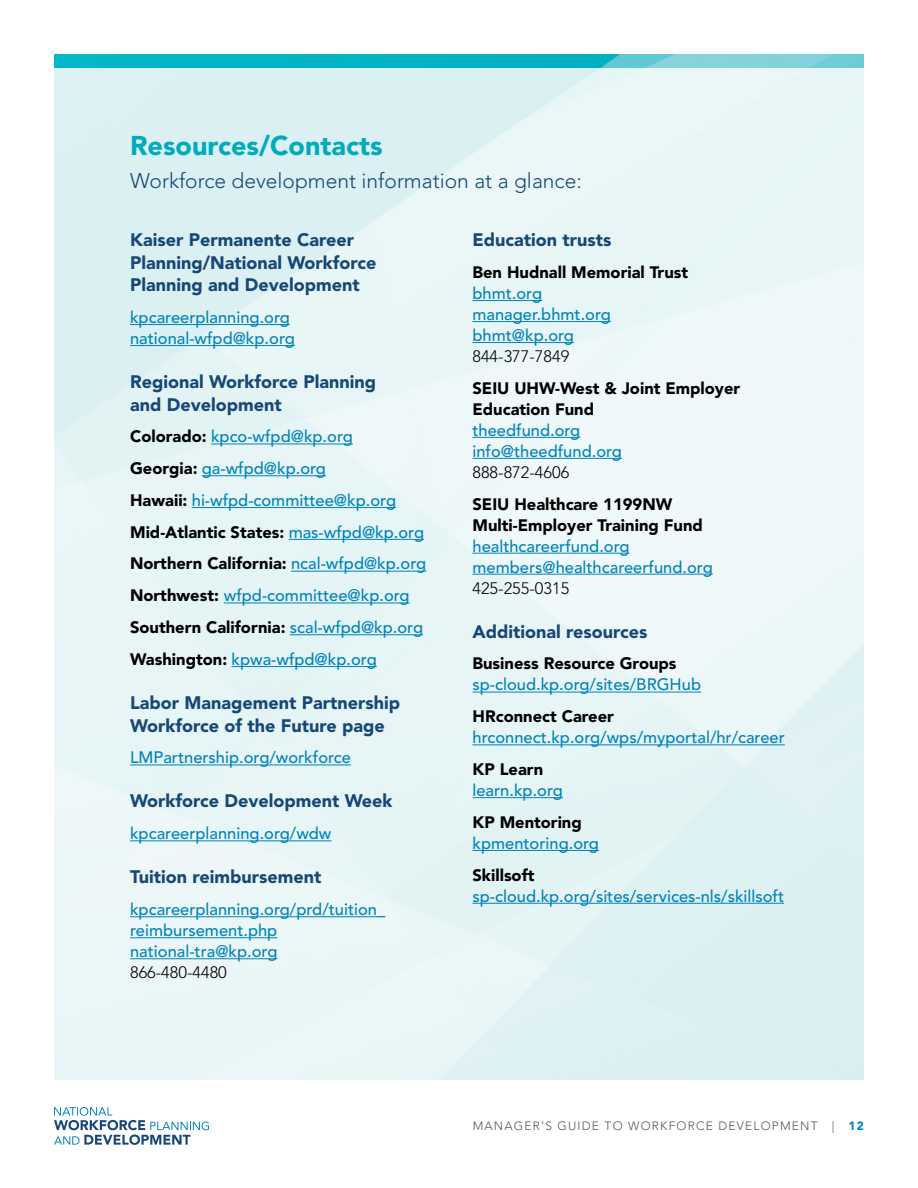
<style>
.page{position:relative;width:918px;height:1188px;background:#fff}
.page>*{position:absolute;margin:0;border:0;box-sizing:border-box;transform-origin:0 0}
.t1{font:900 27px "Avenir LT Std";color:#00abbd}
.t2{font:300 21px "Avenir LT Std";color:#164777}
.t3{font:900 18px/22.5px "Avenir LT Std";color:#164777}
.t4{font:500 16.5px/21px "Avenir LT Std";color:#0083bb}
.t5{font:900 16.5px/21px "Avenir LT Std";color:#000}
.t6{font:300 16.5px "Avenir LT Std";color:#000}
.t7{font:300 12px "Avenir LT Std";letter-spacing:.1em;color:#54565b}
.s1{font-weight:900;color:#000}
.s2{font-weight:900;color:#0083bb}
</style>
<div class="page">
<img style="left:55px;top:68px;width:808px;height:1012px">
<svg style="left:54px;top:1107px;width:155px;height:38px"></svg>
<img style="left:54px;top:54px;width:810px;height:14px">
<hr style="left:130px;top:324px;width:160px;height:1px;background:#0083bb">
<hr style="left:130px;top:345px;width:165px;height:1px;background:#0083bb">
<hr style="left:211px;top:444px;width:142px;height:1px;background:#0083bb">
<hr style="left:202px;top:475px;width:124px;height:1px;background:#0083bb">
<hr style="left:192px;top:507px;width:204px;height:1px;background:#0083bb">
<hr style="left:289px;top:539px;width:135px;height:1px;background:#0083bb">
<hr style="left:291px;top:571px;width:135px;height:1px;background:#0083bb">
<hr style="left:224px;top:603px;width:186px;height:1px;background:#0083bb">
<hr style="left:290px;top:634px;width:133px;height:1px;background:#0083bb">
<hr style="left:232px;top:666px;width:145px;height:1px;background:#0083bb">
<hr style="left:130px;top:765px;width:221px;height:1px;background:#0083bb">
<hr style="left:130px;top:840px;width:202px;height:1px;background:#0083bb">
<hr style="left:130px;top:916px;width:255px;height:1px;background:#0083bb">
<hr style="left:130px;top:937px;width:147px;height:1px;background:#0083bb">
<hr style="left:130px;top:958px;width:148px;height:1px;background:#0083bb">
<hr style="left:472px;top:300px;width:70px;height:1px;background:#0083bb">
<hr style="left:472px;top:321px;width:139px;height:1px;background:#0083bb">
<hr style="left:472px;top:342px;width:102px;height:1px;background:#0083bb">
<hr style="left:472px;top:437px;width:108px;height:1px;background:#0083bb">
<hr style="left:472px;top:458px;width:150px;height:1px;background:#0083bb">
<hr style="left:472px;top:553px;width:158px;height:1px;background:#0083bb">
<hr style="left:472px;top:574px;width:241px;height:1px;background:#0083bb">
<hr style="left:472px;top:692px;width:229px;height:1px;background:#0083bb">
<hr style="left:472px;top:744px;width:313px;height:1px;background:#0083bb">
<hr style="left:472px;top:797px;width:91px;height:1px;background:#0083bb">
<hr style="left:472px;top:850px;width:127px;height:1px;background:#0083bb">
<hr style="left:472px;top:903px;width:312px;height:1px;background:#0083bb">
<h1 class="t1" style="left:130px;top:130px;width:254px">Resources/Contacts</h1>
<p class="t2" style="left:130px;top:168px;width:453px">Workforce development information at a glance:</p>
<p class="t3" style="left:130px;top:229px;width:248px">Kaiser Permanente Career<br>Planning/National Workforce<br>Planning and Development</p>
<p class="t4" style="left:130px;top:307px;width:166px">kpcareerplanning.org national-wfpd@kp.org</p>
<p class="t3" style="left:130px;top:370px;width:248px">Regional Workforce Planning and Development</p>
<p class="t4" style="left:130px;top:421px;width:298px;line-height:31.8px"><span class="s1">Colorado:</span> kpco-wfpd@kp.org<br><span class="s1">Georgia:</span> ga-wfpd@kp.org<br><span class="s1">Hawaii:</span> hi-wfpd-committee@kp.org <span class="s1">Mid-Atlantic States:</span> mas-wfpd@kp.org <span class="s1">Northern California:</span> ncal-wfpd@kp.org <span class="s1">Northwest:</span> wfpd-committee@kp.org <span class="s1">Southern California:</span> scal-wfpd@kp.org <span class="s1">Washington:</span> kpwa-wfpd@kp.org</p>
<p class="t3" style="left:130px;top:691px;width:271px">Labor Management Partnership<br>Workforce of the Future page</p>
<p class="t4" style="left:130px;top:748px;width:222px">LMPartnership.org/workforce</p>
<p class="t3" style="left:130px;top:790px;width:264px">Workforce Development Week</p>
<p class="t4" style="left:130px;top:823px;width:203px">kpcareerplanning.org/wdw</p>
<p class="t3" style="left:130px;top:866px;width:193px">Tuition reimbursement</p>
<p class="t4" style="left:130px;top:899px;width:257px">kpcareerplanning.org/prd/tuition_ reimbursement.php national-tra@kp.org</p>
<p class="t6" style="left:130px;top:963px;width:98px">866-480-4480</p>
<p class="t3" style="left:472px;top:229px;width:140px">Education trusts</p>
<p class="t5" style="left:472px;top:262px;width:217px">Ben Hudnall Memorial Trust</p>
<p class="t4" style="left:472px;top:283px;width:140px">bhmt.org manager.bhmt.org bhmt@kp.org</p>
<p class="t6" style="left:472px;top:347px;width:98px">844-377-7849</p>
<p class="t5" style="left:472px;top:377px;width:269px">SEIU UHW-West &amp; Joint Employer<br>Education Fund</p>
<p class="t4" style="left:472px;top:420px;width:151px">theedfund.org info@theedfund.org</p>
<p class="t6" style="left:472px;top:462px;width:98px">888-872-4606</p>
<p class="t5" style="left:472px;top:493px;width:232px">SEIU Healthcare 1199NW<br>Multi-Employer Training Fund</p>
<p class="t4" style="left:472px;top:536px;width:242px">healthcareerfund.org members@healthcareerfund.org</p>
<p class="t6" style="left:472px;top:578px;width:98px">425-255-0315</p>
<p class="t3" style="left:472px;top:620px;width:177px">Additional resources</p>
<p class="t5" style="left:472px;top:653px;width:206px">Business Resource Groups</p>
<p class="t4" style="left:472px;top:675px;width:230px">sp-cloud.kp.org/sites/BRGHub</p>
<p class="t5" style="left:472px;top:706px;width:143px">HRconnect Career</p>
<p class="t4" style="left:472px;top:727px;width:314px">hrconnect.kp.org/wps/myportal/hr/career</p>
<p class="t5" style="left:472px;top:759px;width:72px">KP Learn</p>
<p class="t4" style="left:472px;top:780px;width:92px">learn.kp.org</p>
<p class="t5" style="left:472px;top:812px;width:111px">KP Mentoring</p>
<p class="t4" style="left:472px;top:833px;width:128px">kpmentoring.org</p>
<p class="t5" style="left:472px;top:864px;width:64px">Skillsoft</p>
<p class="t4" style="left:472px;top:886px;width:313px">sp-cloud.kp.org/sites/services-nls/skillsoft</p>
<p class="t7" style="left:473px;top:1119px;width:393px">MANAGER’S GUIDE TO WORKFORCE DEVELOPMENT | <span class="s2">12</span></p>
</div>
